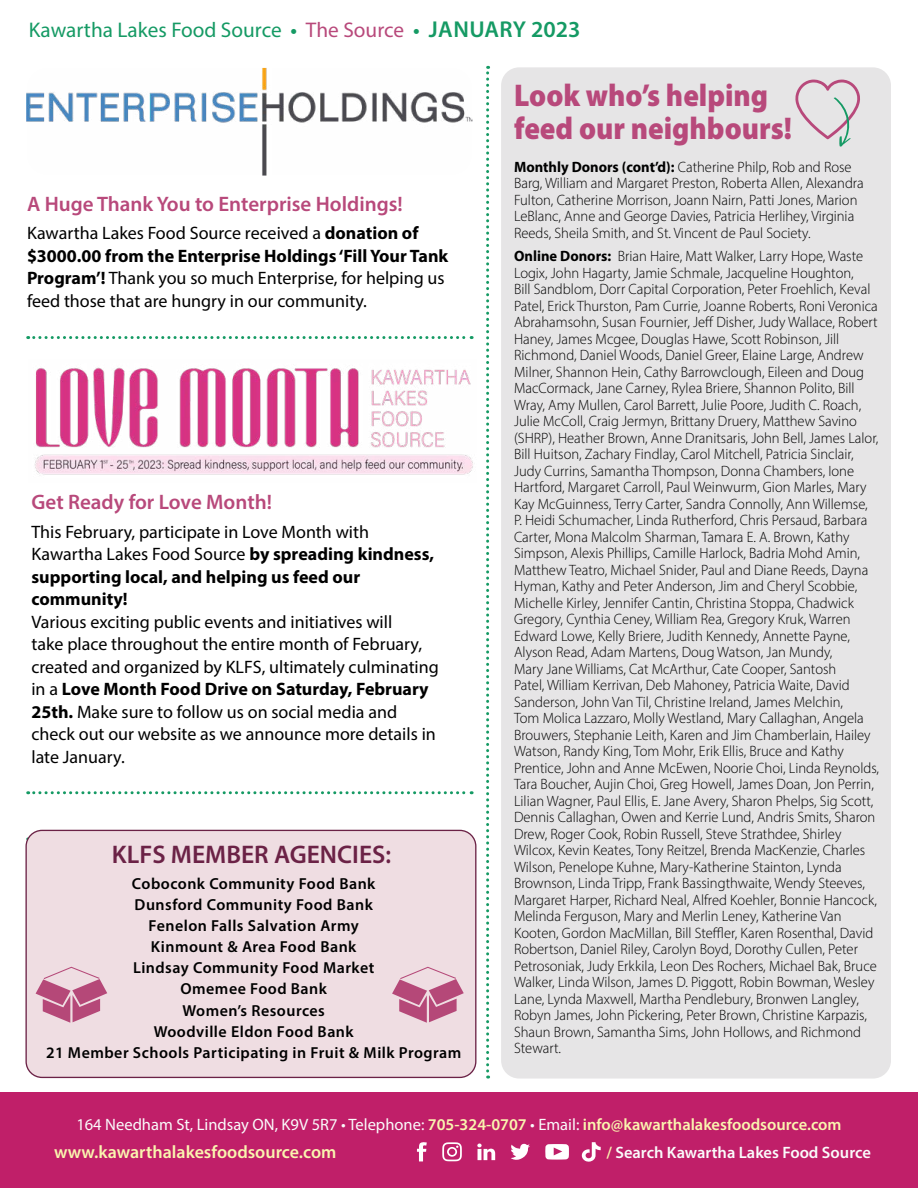
<style>
.page{position:relative;width:918px;height:1188px;background:#fff}
.page>*{position:absolute;margin:0;border:0;box-sizing:border-box;transform-origin:0 0}
.t1{font:900 31.5px/33px "Myriad Pro";color:#b8497b;scale:.92 1}
.t2{font:600 25.5px "Myriad Pro";color:#6b2246}
.t3{font:21.3px "Myriad Pro";color:#159a64}
.t4{font:600 21px "Myriad Pro";color:#b8497b}
.t5{font:18px/22.5px "Myriad Pro";color:#000}
.t6{font:700 18px/22.5px "Myriad Pro";color:#000}
.t7{font:600 18px "Myriad Pro";color:#faf5af}
.t8{font:16.5px "Myriad Pro";color:#fafbfb}
.t9{font:600 16.5px "Myriad Pro";color:#fafbfb}
.t10{font:600 15.9px/21.1px "Myriad Pro";letter-spacing:.03em;color:#000;text-align:center}
.t11{font:300 15px/16.5px "Myriad Pro";color:#000}
.s1{font-weight:600}
.s2{color:#b8497b}
.s3{font-weight:600;font-size:23.1px}
.s4{font-weight:700}
.s5{font-weight:400}
.s6{font-weight:600;color:#faf5af}
.s7{color:#faf5af}
</style>
<div class="page">
<div style="left:0;top:1093px;width:918px;height:95px;background:#c01f69"></div>
<svg style="left:511px;top:1143px;width:19px;height:17px"></svg>
<svg style="left:477px;top:1144px;width:18px;height:16px"></svg>
<svg style="left:417px;top:1142px;width:10px;height:19px"></svg>
<svg style="left:545px;top:1144px;width:24px;height:16px"></svg>
<svg style="left:442px;top:1142px;width:20px;height:19px"></svg>
<svg style="left:582px;top:1142px;width:19px;height:20px"></svg>
<div style="left:501px;top:67px;width:390px;height:1012px;background:#e6e5e6;border-radius:18px"></div>
<svg style="left:28px;top:336px;width:444px;height:3px"></svg>
<svg style="left:28px;top:791px;width:444px;height:3px"></svg>
<svg style="left:486px;top:66px;width:3px;height:1013px"></svg>
<svg style="left:795px;top:80px;width:65px;height:67px"></svg>
<img style="left:26px;top:68px;width:447px;height:108px">
<img style="left:34px;top:367px;width:439px;height:108px">
<div style="left:26px;top:830px;width:450px;height:247px;background:#efdde2;border-radius:16px"></div>
<div style="left:25px;top:830px;width:451px;height:248px;border:1px solid #6b2246;border-radius:16px"></div>
<svg style="left:392px;top:967px;width:72px;height:56px"></svg>
<svg style="left:36px;top:967px;width:71px;height:56px"></svg>
<h3 class="t3" style="left:29px;top:16px;width:553px">Kawartha Lakes Food Source <span class="s1">•</span> <span class="s2">The Source</span> <span class="s1">•</span> <span class="s3">JANUARY 2023</span></h3>
<h3 class="t4" style="left:27px;top:190px;width:377px">A Huge Thank You to Enterprise Holdings!</h3>
<p class="t5" style="left:27px;top:222px;width:423px">Kawartha Lakes Food Source received a <span class="s4">donation of $3000.00 from the Enterprise Holdings ‘Fill Your Tank Program’!</span> Thank you so much Enterprise, for helping us feed those that are hungry in our community.</p>
<h3 class="t4" style="left:31px;top:489px;width:242px">Get Ready for Love Month!</h3>
<p class="t6" style="left:31px;top:520px;width:404px"><span class="s5">This February, participate in Love Month with Kawartha Lakes Food Source</span> by spreading kindness, supporting local, and helping us feed our community!</p>
<p class="t5" style="left:31px;top:610px;width:409px">Various exciting public events and initiatives will<br>take place throughout the entire month of February, created and organized by KLFS, ultimately culminating in a <span class="s4">Love Month Food Drive on Saturday, February 25th.</span> Make sure to follow us on social media and check out our website as we announce more details in late January.</p>
<h2 class="t2" style="left:112px;top:839px;width:281px">KLFS MEMBER AGENCIES:</h2>
<p class="t10" style="left:46px;top:873px;width:417px">Coboconk Community Food Bank<br>Dunsford Community Food Bank<br>Fenelon Falls Salvation Army<br>Kinmount &amp; Area Food Bank<br>Lindsay Community Food Market<br>Omemee Food Bank<br>Women’s Resources<br>Woodville Eldon Food Bank<br>21 Member Schools Participating in Fruit &amp; Milk Program</p>
<h1 class="t1" style="left:514px;top:78px;width:304px">Look who’s helping feed our neighbours!</h1>
<p class="t11" style="left:514px;top:159px;width:351px"><span class="s4">Monthly Donors (cont’d):</span> Catherine Philp, Rob and Rose Barg, William and Margaret Preston, Roberta Allen, Alexandra Fulton, Catherine Morrison, Joann Nairn, Patti Jones, Marion LeBlanc, Anne and George Davies, Patricia Herlihey, Virginia Reeds, Sheila Smith, and St. Vincent de Paul Society.</p>
<p class="t11" style="left:514px;top:248px;width:367px"><span class="s4">Online Donors:</span> Brian Haire, Matt Walker, Larry Hope, Waste Logix, John Hagarty, Jamie Schmale, Jacqueline Houghton,<br>Bill Sandblom, Dorr Capital Corporation, Peter Froehlich, Keval Patel, Erick Thurston, Pam Currie, Joanne Roberts, Roni Veronica Abrahamsohn, Susan Fournier, Jeff Disher, Judy Wallace, Robert Haney, James Mcgee, Douglas Hawe, Scott Robinson, Jill Richmond, Daniel Woods, Daniel Greer, Elaine Large, Andrew Milner, Shannon Hein, Cathy Barrowclough, Eileen and Doug MacCormack, Jane Carney, Rylea Briere, Shannon Polito, Bill Wray, Amy Mullen, Carol Barrett, Julie Poore, Judith C. Roach, Julie McColl, Craig Jermyn, Brittany Druery, Matthew Savino (SHRP), Heather Brown, Anne Dranitsaris, John Bell, James Lalor, Bill Huitson, Zachary Findlay, Carol Mitchell, Patricia Sinclair, Judy Currins, Samantha Thompson, Donna Chambers, Ione Hartford, Margaret Carroll, Paul Weinwurm, Gion Marles, Mary Kay McGuinness, Terry Carter, Sandra Connolly, Ann Willemse, P. Heidi Schumacher, Linda Rutherford, Chris Persaud, Barbara Carter, Mona Malcolm Sharman, Tamara E. A. Brown, Kathy Simpson, Alexis Phillips, Camille Harlock, Badria Mohd Amin, Matthew Teatro, Michael Snider, Paul and Diane Reeds, Dayna Hyman, Kathy and Peter Anderson, Jim and Cheryl Scobbie, Michelle Kirley, Jennifer Cantin, Christina Stoppa, Chadwick Gregory, Cynthia Ceney, William Rea, Gregory Kruk, Warren Edward Lowe, Kelly Briere, Judith Kennedy, Annette Payne, Alyson Read, Adam Martens, Doug Watson, Jan Mundy,<br>Mary Jane Williams, Cat McArthur, Cate Cooper, Santosh<br>Patel, William Kerrivan, Deb Mahoney, Patricia Waite, David Sanderson, John Van Til, Christine Ireland, James Melchin,<br>Tom Molica Lazzaro, Molly Westland, Mary Callaghan, Angela Brouwers, Stephanie Leith, Karen and Jim Chamberlain, Hailey Watson, Randy King, Tom Mohr, Erik Ellis, Bruce and Kathy Prentice, John and Anne McEwen, Noorie Choi, Linda Reynolds, Tara Boucher, Aujin Choi, Greg Howell, James Doan, Jon Perrin, Lilian Wagner, Paul Ellis, E. Jane Avery, Sharon Phelps, Sig Scott, Dennis Callaghan, Owen and Kerrie Lund, Andris Smits, Sharon Drew, Roger Cook, Robin Russell, Steve Strathdee, Shirley Wilcox, Kevin Keates, Tony Reitzel, Brenda MacKenzie, Charles Wilson, Penelope Kuhne, Mary-Katherine Stainton, Lynda Brownson, Linda Tripp, Frank Bassingthwaite, Wendy Steeves, Margaret Harper, Richard Neal, Alfred Koehler, Bonnie Hancock, Melinda Ferguson, Mary and Merlin Leney, Katherine Van Kooten, Gordon MacMillan, Bill Steffler, Karen Rosenthal, David Robertson, Daniel Riley, Carolyn Boyd, Dorothy Cullen, Peter Petrosoniak, Judy Erkkila, Leon Des Rochers, Michael Bak, Bruce Walker, Linda Wilson, James D. Piggott, Robin Bowman, Wesley Lane, Lynda Maxwell, Martha Pendlebury, Bronwen Langley, Robyn James, John Pickering, Peter Brown, Christine Karpazis, Shaun Brown, Samantha Sims, John Hollows, and Richmond Stewart.</p>
<p class="t8" style="left:76px;top:1114px;width:767px">164 Needham St, Lindsay ON, K9V 5R7 • Telephone: <span class="s6">705-324-0707</span> • Email: <span class="s6">info@kawarthalakesfoodsource.com</span></p>
<p class="t7" style="left:54px;top:1140px;width:284px">www.kawarthalakesfoodsource.com</p>
<p class="t9" style="left:606px;top:1142px;width:266px"><span class="s7">/</span> Search Kawartha Lakes Food Source</p>
</div>
